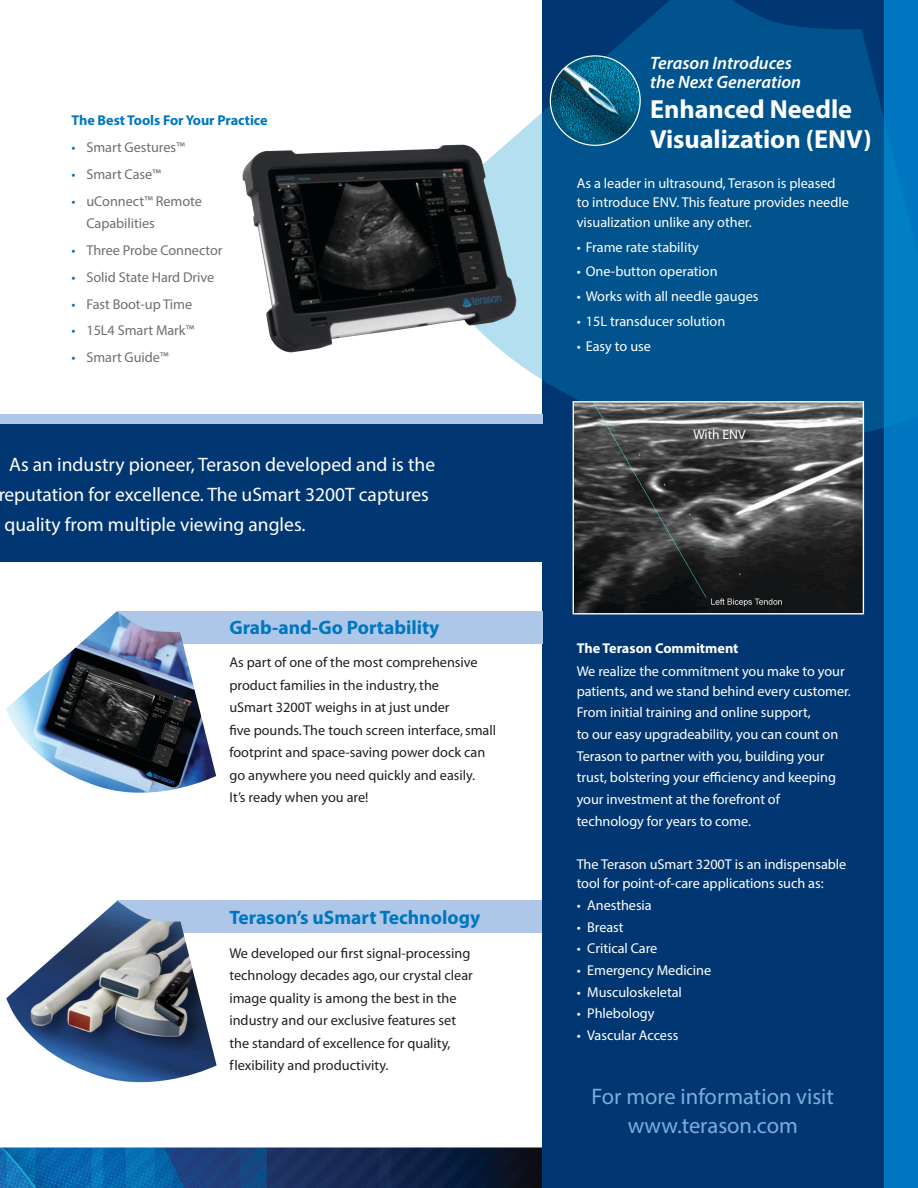
<style>
.page{position:relative;width:918px;height:1188px;background:#fff}
.page>*{position:absolute;margin:0;border:0;box-sizing:border-box;transform-origin:0 0}
.t1{font:700 26.25px/30px "Myriad Pro";letter-spacing:-.005em;color:#fff}
.t2{font:22.5px/29.4px "Myriad Pro";color:#7dabdb;text-align:center}
.t3{font:19.5px "Myriad Pro";color:#fff}
.t4{font:700 19.5px "Myriad Pro";color:#0076c0}
.t5{font:italic 600 18px/19.5px "Myriad Pro";color:#fff}
.t6{font:14.25px/21.6px "Myriad Pro";letter-spacing:-.005em;color:#fff}
.t7{font:14.25px/22.5px "Myriad";color:#231f20}
.t8{font:14.25px/22.5px "Myriad Pro";letter-spacing:-.005em;color:#6d6f71}
.t9{font:700 14.25px "Myriad Pro";letter-spacing:-.005em;color:#0076c0}
.t10{font:700 14.25px "Myriad Pro";color:#fff}
.t11{font:13.5px "Myriad Pro";color:#fff}
.s1{color:#0076c0}
</style>
<div class="page">
<div style="left:0;top:424px;width:553px;height:138px;background:#003772"></div>
<img style="left:0;top:1148px;width:542px;height:40px">
<div style="left:117px;top:901px;width:434px;height:32px;background:#aec7e8"></div>
<div style="left:873px;top:0;width:45px;height:1188px;background:#0076c0"></div>
<div style="left:542px;top:0;width:341px;height:1188px;background:#003772"></div>
<svg style="left:454px;top:0;width:430px;height:447px;fill:#01538e"></svg>
<img style="left:6px;top:901px;width:211px;height:182px">
<div style="left:0;top:414px;width:542px;height:10px;background:#aec7e8"></div>
<div style="left:117px;top:611px;width:425px;height:33px;background:#aec7e8"></div>
<img style="left:6px;top:611px;width:210px;height:182px">
<img style="left:575px;top:403px;width:287px;height:209px">
<div style="left:573px;top:401px;width:291px;height:213px;border:1px solid #fff"></div>
<img style="left:550px;top:56px;width:90px;height:89px;border-radius:45px">
<img style="left:242px;top:145px;width:275px;height:208px">
<p class="t9" style="left:71px;top:111px;width:198px">The Best Tools For Your Practice</p>
<p class="t8" style="left:71px;top:136px;width:115px"><span class="s1">•</span> Smart Gestures™</p>
<p class="t8" style="left:71px;top:163px;width:91px"><span class="s1">•</span> Smart Case™</p>
<p class="t8" style="left:86px;top:189px;width:117px;text-indent:-15px"><span class="s1">•</span> uConnect™ Remote<br>Capabilities</p>
<p class="t8" style="left:71px;top:239px;width:153px"><span class="s1">•</span> Three Probe Connector</p>
<p class="t8" style="left:71px;top:266px;width:144px"><span class="s1">•</span> Solid State Hard Drive</p>
<p class="t8" style="left:71px;top:292px;width:122px"><span class="s1">•</span> Fast Boot-up Time</p>
<p class="t8" style="left:71px;top:319px;width:124px"><span class="s1">•</span> 15L4 Smart Mark™</p>
<p class="t8" style="left:71px;top:346px;width:99px"><span class="s1">•</span> Smart Guide™</p>
<h3 class="t3" style="left:9px;top:452px;width:427px">As an industry pioneer, Terason developed and is the</h3>
<h3 class="t3" style="left:-2px;top:482px;width:432px">reputation for excellence. The uSmart 3200T captures</h3>
<h3 class="t3" style="left:5px;top:512px;width:302px">quality from multiple viewing angles.</h3>
<h3 class="t4" style="left:229px;top:615px;width:212px">Grab-and-Go Portability</h3>
<p class="t7" style="left:229px;top:652px;width:268px">As part of one of the most comprehensive product families in the industry, the<br>uSmart 3200T weighs in at just under<br>five pounds. The touch screen interface, small footprint and space-saving power dock can go anywhere you need quickly and easily.<br>It’s ready when you are!</p>
<h3 class="t4" style="left:229px;top:905px;width:252px">Terason’s uSmart Technology</h3>
<p class="t7" style="left:229px;top:942px;width:245px">We developed our first signal-processing technology decades ago, our crystal clear image quality is among the best in the industry and our exclusive features set the standard of excellence for quality, flexibility and productivity.</p>
<p class="t5" style="left:650px;top:53px;width:152px">Terason Introduces the Next Generation</p>
<h1 class="t1" style="left:650px;top:94px;width:223px">Enhanced Needle<br>Visualization (ENV)</h1>
<p class="t6" style="left:577px;top:173px;width:274px;line-height:19.5px">As a leader in ultrasound, Terason is pleased to introduce ENV. This feature provides needle visualization unlike any other.</p>
<p class="t6" style="left:577px;top:236px;width:124px">• Frame rate stability</p>
<p class="t6" style="left:577px;top:261px;width:142px">• One-button operation</p>
<p class="t6" style="left:577px;top:286px;width:183px">• Works with all needle gauges</p>
<p class="t6" style="left:577px;top:310px;width:150px">• 15L transducer solution</p>
<p class="t6" style="left:577px;top:335px;width:76px">• Easy to use</p>
<p class="t11" style="left:693px;top:426px;width:54px">With ENV</p>
<p class="t10" style="left:577px;top:639px;width:163px">The Terason Commitment</p>
<p class="t6" style="left:577px;top:661px;width:276px;line-height:19.5px">We realize the commitment you make to your patients, and we stand behind every customer.</p>
<p class="t6" style="left:577px;top:701px;width:263px">From initial training and online support,<br>to our easy upgradeability, you can count on Terason to partner with you, building your trust, bolstering your efficiency and keeping your investment at the forefront of technology for years to come.</p>
<p class="t6" style="left:577px;top:854px;width:271px;line-height:19.5px">The Terason uSmart 3200T is an indispensable tool for point-of-care applications such as:</p>
<p class="t6" style="left:577px;top:894px;width:77px">• Anesthesia</p>
<p class="t6" style="left:577px;top:916px;width:48px">• Breast</p>
<p class="t6" style="left:577px;top:938px;width:82px">• Critical Care</p>
<p class="t6" style="left:577px;top:959px;width:136px">• Emergency Medicine</p>
<p class="t6" style="left:577px;top:981px;width:107px">• Musculoskeletal</p>
<p class="t6" style="left:577px;top:1003px;width:79px">• Phlebology</p>
<p class="t6" style="left:577px;top:1024px;width:103px">• Vascular Access</p>
<h2 class="t2" style="left:592px;top:1081px;width:244px">For more information visit www.terason.com</h2>
</div>
